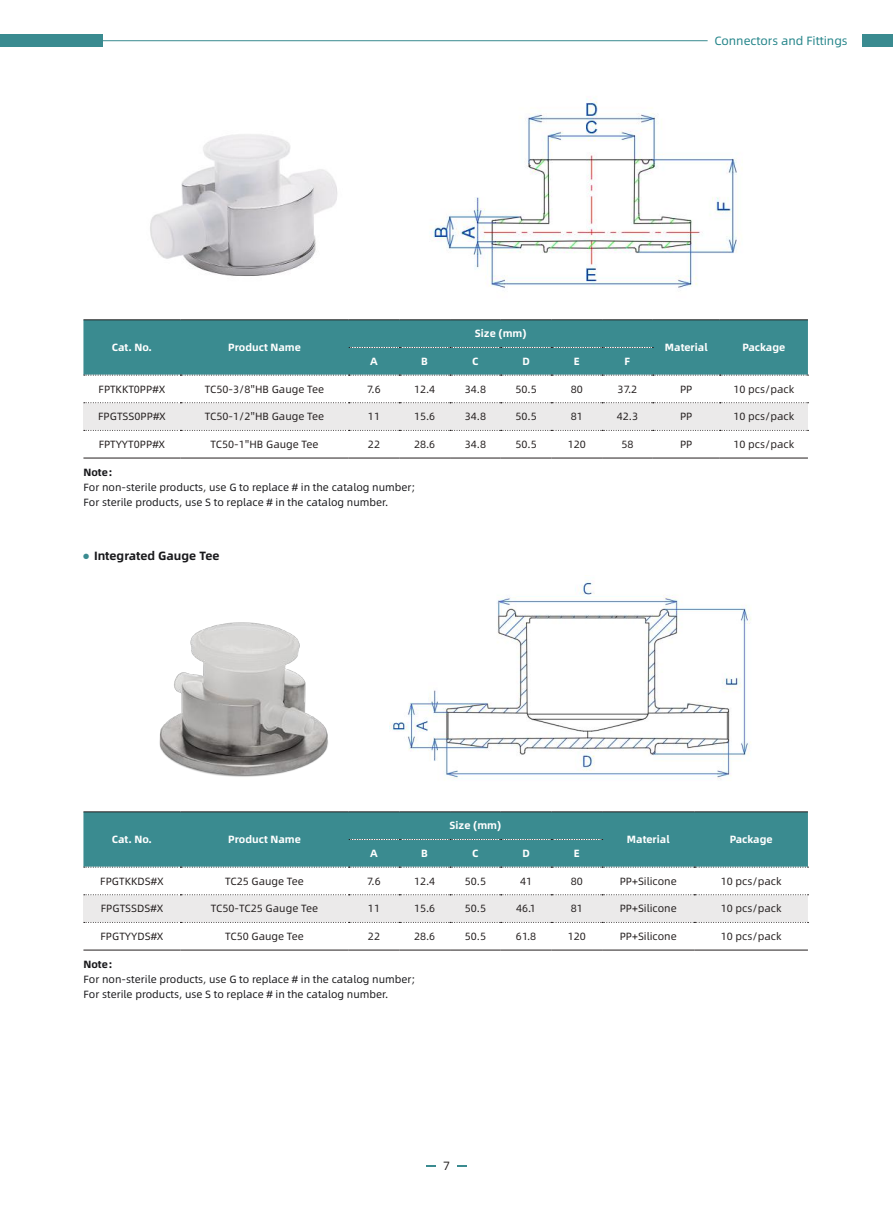
<style>
.page{position:relative;width:893px;height:1212px;background:#fff}
.page>*{position:absolute;margin:0;border:0;box-sizing:border-box;transform-origin:0 0}
.t1{font:12px "Alibaba Sans";letter-spacing:-.005em;color:#238489}
.t2{font:700 12px "Alibaba Sans";color:#18181b}
.t3{font:12px "Alibaba Sans";color:#241f1f}
.t4{font:10.5px "Alibaba Sans";color:#241f1f}
.t5{font:10.5px/15px "Alibaba Sans";color:#18181b}
.t6{font:700 10.5px "Alibaba Sans";color:#fff}
.s1{font-weight:700}
.s2{font-family:"Alibaba Pu Hui Ti B"}
.s3{font-family:"Alibaba Pu Hui Ti B";font-weight:400;font-size:7.5px;color:#3a8b90}
</style>
<div class="page">
<svg style="left:457px;top:1165px;width:9px;height:2px"></svg>
<svg style="left:427px;top:1165px;width:9px;height:2px"></svg>
<div style="left:863px;top:35px;width:30px;height:12px;background:#3a8b90"></div>
<div style="left:0;top:35px;width:102px;height:12px;background:#3a8b90"></div>
<hr style="left:94px;top:40px;width:614px;height:1px;background:#3a8b90">
<img style="left:430px;top:98px;width:312px;height:190px">
<hr style="left:83px;top:319px;width:97px;height:1px;background:#241f1f">
<hr style="left:180px;top:319px;width:169px;height:1px;background:#241f1f">
<hr style="left:349px;top:319px;width:50px;height:1px;background:#241f1f">
<hr style="left:399px;top:319px;width:51px;height:1px;background:#241f1f">
<hr style="left:450px;top:319px;width:51px;height:1px;background:#241f1f">
<hr style="left:501px;top:319px;width:50px;height:1px;background:#241f1f">
<hr style="left:551px;top:319px;width:51px;height:1px;background:#241f1f">
<hr style="left:602px;top:319px;width:51px;height:1px;background:#241f1f">
<hr style="left:653px;top:319px;width:67px;height:1px;background:#241f1f">
<hr style="left:720px;top:319px;width:88px;height:1px;background:#241f1f">
<div style="left:83px;top:320px;width:725px;height:56px;background:#3a8b90"></div>
<hr style="left:83px;top:458px;width:97px;height:1px;background:#241f1f">
<hr style="left:349px;top:458px;width:50px;height:1px;background:#241f1f">
<hr style="left:399px;top:458px;width:51px;height:1px;background:#241f1f">
<hr style="left:450px;top:458px;width:51px;height:1px;background:#241f1f">
<hr style="left:501px;top:458px;width:50px;height:1px;background:#241f1f">
<hr style="left:551px;top:458px;width:51px;height:1px;background:#241f1f">
<hr style="left:602px;top:458px;width:51px;height:1px;background:#241f1f">
<hr style="left:653px;top:458px;width:67px;height:1px;background:#241f1f">
<hr style="left:720px;top:458px;width:88px;height:1px;background:#241f1f">
<svg style="left:84px;top:402px;width:724px;height:29px"></svg>
<hr style="left:180px;top:458px;width:169px;height:1px;background:#241f1f">
<img style="left:150px;top:134px;width:188px;height:142px">
<hr style="left:83px;top:811px;width:97px;height:1px;background:#241f1f">
<hr style="left:180px;top:811px;width:169px;height:1px;background:#241f1f">
<hr style="left:349px;top:811px;width:50px;height:1px;background:#241f1f">
<hr style="left:399px;top:811px;width:51px;height:1px;background:#241f1f">
<hr style="left:450px;top:811px;width:51px;height:1px;background:#241f1f">
<hr style="left:501px;top:811px;width:50px;height:1px;background:#241f1f">
<hr style="left:551px;top:811px;width:51px;height:1px;background:#241f1f">
<hr style="left:602px;top:811px;width:92px;height:1px;background:#241f1f">
<hr style="left:694px;top:811px;width:114px;height:1px;background:#241f1f">
<div style="left:83px;top:812px;width:725px;height:56px;background:#3a8b90"></div>
<svg style="left:84px;top:894px;width:724px;height:29px"></svg>
<hr style="left:83px;top:950px;width:97px;height:1px;background:#241f1f">
<hr style="left:349px;top:950px;width:50px;height:1px;background:#241f1f">
<hr style="left:399px;top:950px;width:51px;height:1px;background:#241f1f">
<hr style="left:450px;top:950px;width:51px;height:1px;background:#241f1f">
<hr style="left:501px;top:950px;width:50px;height:1px;background:#241f1f">
<hr style="left:551px;top:950px;width:51px;height:1px;background:#241f1f">
<hr style="left:602px;top:950px;width:92px;height:1px;background:#241f1f">
<hr style="left:694px;top:950px;width:114px;height:1px;background:#241f1f">
<hr style="left:180px;top:950px;width:169px;height:1px;background:#241f1f">
<img style="left:395px;top:580px;width:356px;height:200px">
<img style="left:159px;top:622px;width:236px;height:155px">
<p class="t1" style="left:714px;top:32px;width:135px">Connectors and Fittings</p>
<p class="t6" style="left:112px;top:339px;width:42px">Cat. No.</p>
<p class="t6" style="left:228px;top:339px;width:74px">Product Name</p>
<p class="t6" style="left:475px;top:325px;width:53px">Size (mm)</p>
<p class="t6" style="left:370px;top:353px;width:9px">A</p>
<p class="t6" style="left:421px;top:353px;width:8px">B</p>
<p class="t6" style="left:472px;top:353px;width:8px">C</p>
<p class="t6" style="left:522px;top:353px;width:9px">D</p>
<p class="t6" style="left:574px;top:353px;width:7px">E</p>
<p class="t6" style="left:625px;top:353px;width:7px">F</p>
<p class="t6" style="left:665px;top:339px;width:44px">Material</p>
<p class="t6" style="left:742px;top:339px;width:44px">Package</p>
<p class="t4" style="left:99px;top:381px;width:68px">FPTKKT0PP#X</p>
<p class="t4" style="left:205px;top:381px;width:121px">TC50-3/8''HB Gauge Tee</p>
<p class="t4" style="left:367px;top:381px;width:15px">7.6</p>
<p class="t4" style="left:414px;top:381px;width:23px">12.4</p>
<p class="t4" style="left:465px;top:381px;width:23px">34.8</p>
<p class="t4" style="left:515px;top:381px;width:23px">50.5</p>
<p class="t4" style="left:571px;top:381px;width:14px">80</p>
<p class="t4" style="left:618px;top:381px;width:21px">37.2</p>
<p class="t4" style="left:680px;top:381px;width:14px">PP</p>
<p class="t4" style="left:733px;top:381px;width:62px">10 pcs/pack</p>
<p class="t4" style="left:98px;top:409px;width:69px">FPGTSS0PP#X</p>
<p class="t4" style="left:205px;top:409px;width:121px">TC50-1/2''HB Gauge Tee</p>
<p class="t4" style="left:368px;top:409px;width:14px">11</p>
<p class="t4" style="left:414px;top:409px;width:23px">15.6</p>
<p class="t4" style="left:465px;top:409px;width:23px">34.8</p>
<p class="t4" style="left:515px;top:409px;width:23px">50.5</p>
<p class="t4" style="left:571px;top:409px;width:14px">81</p>
<p class="t4" style="left:617px;top:409px;width:23px">42.3</p>
<p class="t4" style="left:680px;top:409px;width:14px">PP</p>
<p class="t4" style="left:733px;top:409px;width:62px">10 pcs/pack</p>
<p class="t4" style="left:99px;top:436px;width:68px">FPTYYT0PP#X</p>
<p class="t4" style="left:210px;top:436px;width:110px">TC50-1''HB Gauge Tee</p>
<p class="t4" style="left:368px;top:436px;width:14px">22</p>
<p class="t4" style="left:414px;top:436px;width:23px">28.6</p>
<p class="t4" style="left:465px;top:436px;width:23px">34.8</p>
<p class="t4" style="left:515px;top:436px;width:23px">50.5</p>
<p class="t4" style="left:568px;top:436px;width:20px">120</p>
<p class="t4" style="left:621px;top:436px;width:14px">58</p>
<p class="t4" style="left:680px;top:436px;width:14px">PP</p>
<p class="t4" style="left:733px;top:436px;width:62px">10 pcs/pack</p>
<p class="t5" style="left:83px;top:464px;width:334px"><span class="s1">Note</span><span class="s2">：<br></span>For non-sterile products, use G to replace # in the catalog number;<br>For sterile products, use S to replace # in the catalog number.</p>
<p class="t2" style="left:83px;top:546px;width:138px"><span class="s3">●</span> Integrated Gauge Tee</p>
<p class="t6" style="left:112px;top:831px;width:42px">Cat. No.</p>
<p class="t6" style="left:228px;top:831px;width:74px">Product Name</p>
<p class="t6" style="left:449px;top:817px;width:53px">Size (mm)</p>
<p class="t6" style="left:370px;top:845px;width:9px">A</p>
<p class="t6" style="left:421px;top:845px;width:8px">B</p>
<p class="t6" style="left:472px;top:845px;width:8px">C</p>
<p class="t6" style="left:522px;top:845px;width:9px">D</p>
<p class="t6" style="left:574px;top:845px;width:7px">E</p>
<p class="t6" style="left:627px;top:831px;width:44px">Material</p>
<p class="t6" style="left:730px;top:831px;width:44px">Package</p>
<p class="t4" style="left:100px;top:873px;width:65px">FPGTKKDS#X</p>
<p class="t4" style="left:225px;top:873px;width:80px">TC25 Gauge Tee</p>
<p class="t4" style="left:367px;top:873px;width:15px">7.6</p>
<p class="t4" style="left:414px;top:873px;width:23px">12.4</p>
<p class="t4" style="left:465px;top:873px;width:23px">50.5</p>
<p class="t4" style="left:520px;top:873px;width:14px">41</p>
<p class="t4" style="left:571px;top:873px;width:14px">80</p>
<p class="t4" style="left:620px;top:873px;width:59px">PP+Silicone</p>
<p class="t4" style="left:721px;top:873px;width:62px">10 pcs/pack</p>
<p class="t4" style="left:101px;top:901px;width:64px">FPGTSSDS#X</p>
<p class="t4" style="left:211px;top:901px;width:109px">TC50-TC25 Gauge Tee</p>
<p class="t4" style="left:368px;top:901px;width:14px">11</p>
<p class="t4" style="left:414px;top:901px;width:23px">15.6</p>
<p class="t4" style="left:465px;top:901px;width:23px">50.5</p>
<p class="t4" style="left:516px;top:901px;width:21px">46.1</p>
<p class="t4" style="left:571px;top:901px;width:14px">81</p>
<p class="t4" style="left:620px;top:901px;width:59px">PP+Silicone</p>
<p class="t4" style="left:721px;top:901px;width:62px">10 pcs/pack</p>
<p class="t4" style="left:100px;top:928px;width:65px">FPGTYYDS#X</p>
<p class="t4" style="left:225px;top:928px;width:80px">TC50 Gauge Tee</p>
<p class="t4" style="left:368px;top:928px;width:14px">22</p>
<p class="t4" style="left:414px;top:928px;width:23px">28.6</p>
<p class="t4" style="left:465px;top:928px;width:23px">50.5</p>
<p class="t4" style="left:516px;top:928px;width:22px">61.8</p>
<p class="t4" style="left:568px;top:928px;width:20px">120</p>
<p class="t4" style="left:620px;top:928px;width:59px">PP+Silicone</p>
<p class="t4" style="left:721px;top:928px;width:62px">10 pcs/pack</p>
<p class="t5" style="left:83px;top:956px;width:334px"><span class="s1">Note</span><span class="s2">：<br></span>For non-sterile products, use G to replace # in the catalog number;<br>For sterile products, use S to replace # in the catalog number.</p>
<p class="t3" style="left:443px;top:1156px;width:8px">7</p>
</div>
